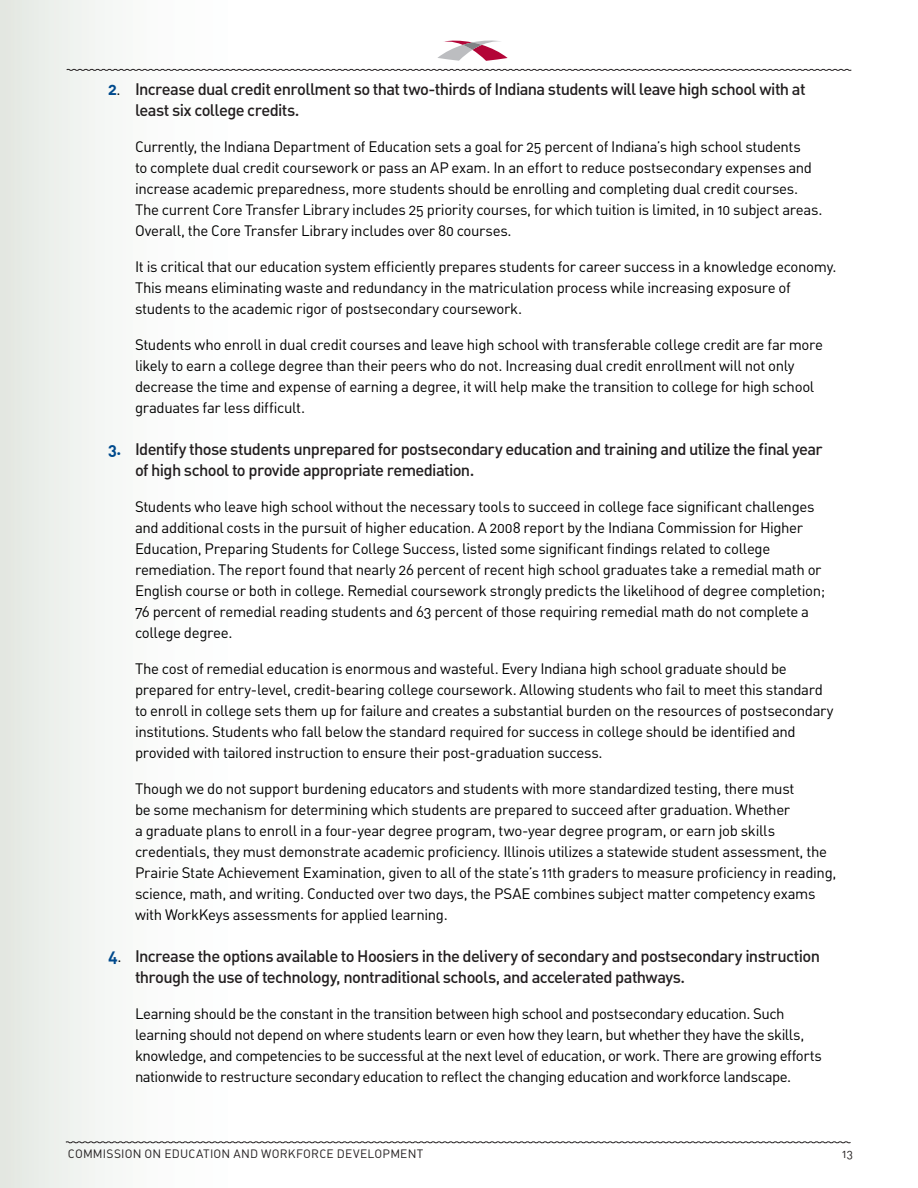
<style>
.page{position:relative;width:918px;height:1188px;background:#fff}
.page>*{position:absolute;margin:0;border:0;box-sizing:border-box;transform-origin:0 0}
.List_Paragraph{font:16.5px/21px "DIN Medium Alternate";letter-spacing:-.04em;color:#231f20}
.List_Paragraph-2{font:15px/21px "DIN Regular Alternate";letter-spacing:-.025em;color:#000}
.t1{font:12px "DIN Regular Alternate";letter-spacing:.015em;color:#231f20}
.s1{font-family:"DIN Bold Alternate";color:#004a8d}
.s2{font-family:"DIN Regular Alternate";font-size:15px;color:#000}
</style>
<div class="page">
<div style="left:0;top:0;width:289px;height:1188px;background:linear-gradient(to right,#e8ece7,#fff)"></div>
<svg style="left:65px;top:1141px;width:786px;height:3px"></svg>
<svg style="left:437px;top:40px;width:71px;height:21px"></svg>
<svg style="left:66px;top:69px;width:786px;height:2px;background:#888586"></svg>
<p class="List_Paragraph" style="left:135px;top:78px;width:672px;text-indent:-27px"><span class="s1">2</span><span class="s2">.</span> Increase dual credit enrollment so that two-thirds of Indiana students will leave high school with at least six college credits.</p>
<p class="List_Paragraph-2" style="left:135px;top:136px;width:689px">Currently, the Indiana Department of Education sets a goal for 25 percent of Indiana’s high school students<br>to complete dual credit coursework or pass an AP exam. In an effort to reduce postsecondary expenses and increase academic preparedness, more students should be enrolling and completing dual credit courses.<br>The current Core Transfer Library includes 25 priority courses, for which tuition is limited, in 10 subject areas.<br>Overall, the Core Transfer Library includes over 80 courses.</p>
<p class="List_Paragraph-2" style="left:135px;top:256px;width:703px">It is critical that our education system efficiently prepares students for career success in a knowledge economy.<br>This means eliminating waste and redundancy in the matriculation process while increasing exposure of students to the academic rigor of postsecondary coursework.</p>
<p class="List_Paragraph-2" style="left:135px;top:334px;width:690px">Students who enroll in dual credit courses and leave high school with transferable college credit are far more likely to earn a college degree than their peers who do not. Increasing dual credit enrollment will not only decrease the time and expense of earning a degree, it will help make the transition to college for high school graduates far less difficult.</p>
<p class="List_Paragraph" style="left:135px;top:438px;width:689px;text-indent:-27px"><span class="s1">3.</span> Identify those students unprepared for postsecondary education and training and utilize the final year of high school to provide appropriate remediation.</p>
<p class="List_Paragraph-2" style="left:135px;top:496px;width:692px">Students who leave high school without the necessary tools to succeed in college face significant challenges and additional costs in the pursuit of higher education. A 2008 report by the Indiana Commission for Higher Education, Preparing Students for College Success, listed some significant findings related to college remediation. The report found that nearly 26 percent of recent high school graduates take a remedial math or English course or both in college. Remedial coursework strongly predicts the likelihood of degree completion; 76 percent of remedial reading students and 63 percent of those requiring remedial math do not complete a college degree.</p>
<p class="List_Paragraph-2" style="left:135px;top:658px;width:700px">The cost of remedial education is enormous and wasteful. Every Indiana high school graduate should be prepared for entry-level, credit-bearing college coursework. Allowing students who fail to meet this standard to enroll in college sets them up for failure and creates a substantial burden on the resources of postsecondary institutions. Students who fall below the standard required for success in college should be identified and provided with tailored instruction to ensure their post-graduation success.</p>
<p class="List_Paragraph-2" style="left:135px;top:778px;width:703px">Though we do not support burdening educators and students with more standardized testing, there must<br>be some mechanism for determining which students are prepared to succeed after graduation. Whether<br>a graduate plans to enroll in a four-year degree program, two-year degree program, or earn job skills credentials, they must demonstrate academic proficiency. Illinois utilizes a statewide student assessment, the Prairie State Achievement Examination, given to all of the state’s 11th graders to measure proficiency in reading, science, math, and writing. Conducted over two days, the PSAE combines subject matter competency exams with WorkKeys assessments for applied learning.</p>
<p class="List_Paragraph" style="left:135px;top:945px;width:687px;text-indent:-27px"><span class="s1">4</span><span class="s2">.</span> Increase the options available to Hoosiers in the delivery of secondary and postsecondary instruction through the use of technology, nontraditional schools, and accelerated pathways.</p>
<p class="List_Paragraph-2" style="left:135px;top:1003px;width:689px">Learning should be the constant in the transition between high school and postsecondary education. Such learning should not depend on where students learn or even how they learn, but whether they have the skills, knowledge, and competencies to be successful at the next level of education, or work. There are growing efforts nationwide to restructure secondary education to reflect the changing education and workforce landscape.</p>
<p class="t1" style="left:68px;top:1146px;width:357px">COMMISSION ON EDUCATION AND WORKFORCE DEVELOPMENT</p>
<p class="t1" style="left:842px;top:1146px;width:12px">13</p>
</div>
